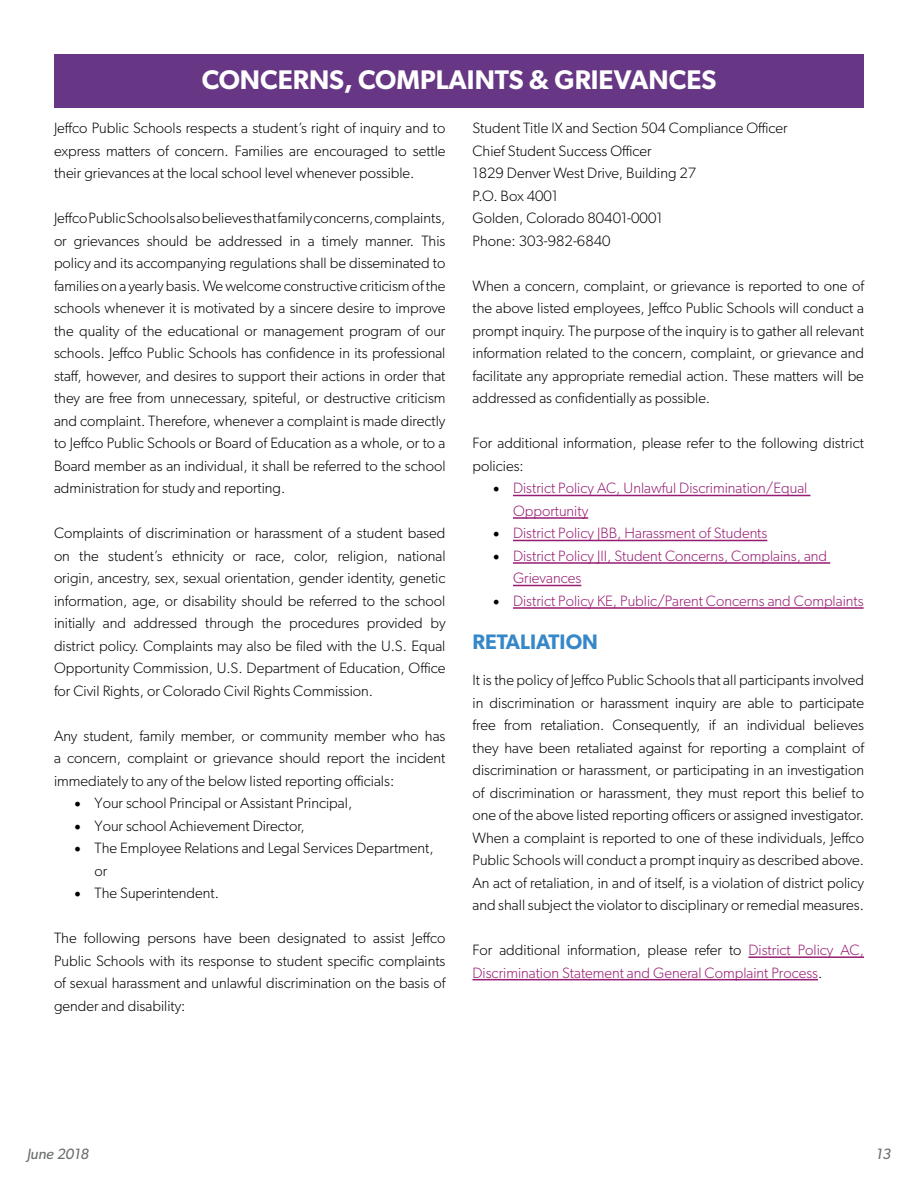
<style>
.page{position:relative;width:918px;height:1188px;background:#fff}
.page>*{position:absolute;margin:0;border:0;box-sizing:border-box;transform-origin:0 0}
.t1{font:600 27px "Gibson";color:#fff}
.t2{font:600 21px "Gibson";color:#3688c8}
.t3{font:300 15px/22.5px "Gibson";color:#000;text-align:justify}
.t4{font:300 15px/22.5px "Gibson";color:#971b72}
.t5{font:italic 15px "Gibson";color:#6b6f70}
.s1{font-family:"Minion Pro";font-weight:400;font-size:18px}
.s2{font-family:"Minion Pro";font-weight:400;font-size:18px;color:#000}
.s3{color:#000}
</style>
<div class="page">
<hr style="left:513px;top:495px;width:297px;height:1px;background:#971b72">
<hr style="left:513px;top:517px;width:75px;height:2px;background:#971b72">
<hr style="left:513px;top:540px;width:254px;height:1px;background:#971b72">
<hr style="left:513px;top:562px;width:317px;height:2px;background:#971b72">
<hr style="left:513px;top:585px;width:68px;height:1px;background:#971b72">
<hr style="left:513px;top:607px;width:351px;height:2px;background:#971b72">
<hr style="left:748px;top:956px;width:116px;height:2px;background:#971b72">
<hr style="left:472px;top:979px;width:346px;height:1px;background:#971b72">
<div style="left:54px;top:54px;width:810px;height:54px;background:#673785"></div>
<h1 class="t1" style="left:202px;top:64px;width:516px">CONCERNS, COMPLAINTS &amp; GRIEVANCES</h1>
<p class="t3" style="left:54px;top:117px;width:393px">Jeffco Public Schools respects a student’s right of inquiry and to express matters of concern. Families are encouraged to settle their grievances at the local school level whenever possible.</p>
<p class="t3" style="left:54px;top:207px;width:393px">Jeffco Public Schools also believes that family concerns, complaints, or grievances should be addressed in a timely manner. This policy and its accompanying regulations shall be disseminated to families on a yearly basis. We welcome constructive criticism of the schools whenever it is motivated by a sincere desire to improve the quality of the educational or management program of our schools. Jeffco Public Schools has confidence in its professional staff, however, and desires to support their actions in order that they are free from unnecessary, spiteful, or destructive criticism and complaint. Therefore, whenever a complaint is made directly to Jeffco Public Schools or Board of Education as a whole, or to a Board member as an individual, it shall be referred to the school administration for study and reporting.</p>
<p class="t3" style="left:54px;top:522px;width:393px">Complaints of discrimination or harassment of a student based on the student’s ethnicity or race, color, religion, national origin, ancestry, sex, sexual orientation, gender identity, genetic information, age, or disability should be referred to the school initially and addressed through the procedures provided by district policy. Complaints may also be filed with the U.S. Equal Opportunity Commission, U.S. Department of Education, Office for Civil Rights, or Colorado Civil Rights Commission.</p>
<p class="t3" style="left:54px;top:724px;width:393px">Any student, family member, or community member who has a concern, complaint or grievance should report the incident immediately to any of the below listed reporting officials:</p>
<p class="t3" style="left:74px;top:792px;width:280px"><span class="s1">•</span> Your school Principal or Assistant Principal,</p>
<p class="t3" style="left:74px;top:814px;width:232px"><span class="s1">•</span> Your school Achievement Director,</p>
<p class="t3" style="left:94px;top:837px;width:341px;text-indent:-20px"><span class="s1">•</span> The Employee Relations and Legal Services Department, or</p>
<p class="t3" style="left:74px;top:882px;width:146px"><span class="s1">•</span> The Superintendent.</p>
<p class="t3" style="left:54px;top:927px;width:393px">The following persons have been designated to assist Jeffco Public Schools with its response to student specific complaints of sexual harassment and unlawful discrimination on the basis of gender and disability:</p>
<p class="t3" style="left:472px;top:117px;width:317px;text-align:left">Student Title IX and Section 504 Compliance Officer<br>Chief Student Success Officer<br>1829 Denver West Drive, Building 27<br>P.O. Box 4001<br>Golden, Colorado 80401-0001<br>Phone: 303-982-6840</p>
<p class="t3" style="left:472px;top:274px;width:393px">When a concern, complaint, or grievance is reported to one of the above listed employees, Jeffco Public Schools will conduct a prompt inquiry. The purpose of the inquiry is to gather all relevant information related to the concern, complaint, or grievance and facilitate any appropriate remedial action. These matters will be addressed as confidentially as possible.</p>
<p class="t3" style="left:472px;top:432px;width:393px">For additional information, please refer to the following district policies:</p>
<p class="t4" style="left:513px;top:477px;width:296px;text-indent:-20px"><span class="s2">•</span> District Policy AC, Unlawful Discrimination/Equal<br>Opportunity</p>
<p class="t4" style="left:493px;top:522px;width:276px"><span class="s2">•</span> District Policy JBB, Harassment of Students</p>
<p class="t4" style="left:513px;top:544px;width:316px;text-indent:-20px"><span class="s2">•</span> District Policy JII, Student Concerns, Complains, and<br>Grievances</p>
<p class="t4" style="left:493px;top:589px;width:372px"><span class="s2">•</span> District Policy KE, Public/Parent Concerns and Complaints</p>
<h2 class="t2" style="left:472px;top:629px;width:127px">RETALIATION</h2>
<p class="t3" style="left:472px;top:669px;width:393px">It is the policy of Jeffco Public Schools that all participants involved in discrimination or harassment inquiry are able to participate free from retaliation. Consequently, if an individual believes they have been retaliated against for reporting a complaint of discrimination or harassment, or participating in an investigation of discrimination or harassment, they must report this belief to one of the above listed reporting officers or assigned investigator.<br>When a complaint is reported to one of these individuals, Jeffco Public Schools will conduct a prompt inquiry as described above.<br>An act of retaliation, in and of itself, is a violation of district policy and shall subject the violator to disciplinary or remedial measures.</p>
<p class="t4" style="left:472px;top:939px;width:393px"><span class="s3">For additional information, please refer to</span> District Policy AC,<br>Discrimination Statement and General Complaint Process<span class="s3">.</span></p>
<p class="t5" style="left:27px;top:1145px;width:63px">June 2018</p>
<p class="t5" style="left:876px;top:1145px;width:16px">13</p>
</div>
